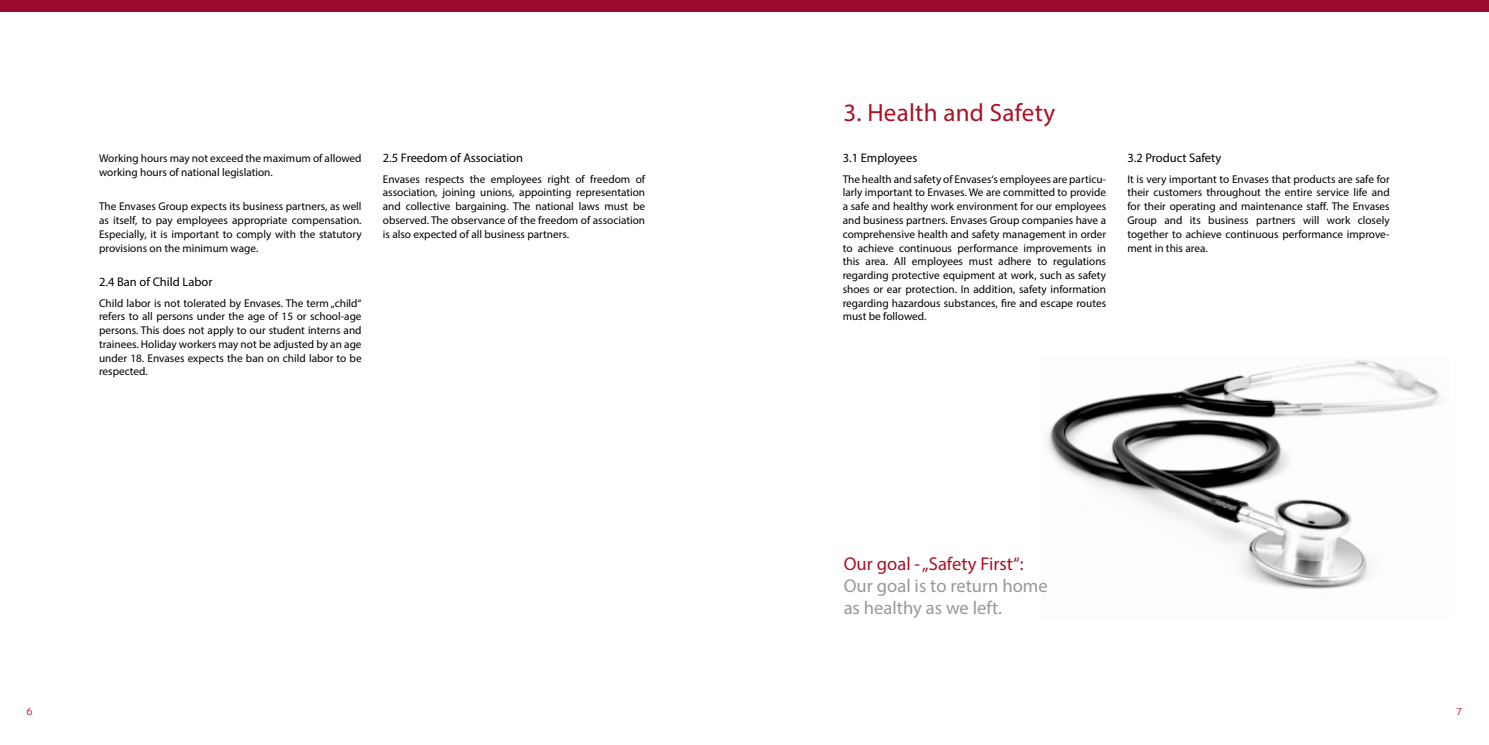
<style>
.page{position:relative;width:1489px;height:745px;background:#fff}
.page>*{position:absolute;margin:0;border:0;box-sizing:border-box;transform-origin:0 0}
.t1{font:25px "Myriad Pro";letter-spacing:.01em;color:#aa1124}
.t2{font:18.62px/22.2px "Myriad Pro";color:#999898}
.t3{font:18.62px "Myriad Pro";color:#aa1124}
.t4{font:12.5px "Myriad Pro";color:#000}
.t5{font:11.25px/13.8px "Myriad Pro";color:#000;text-align:justify}
.t6{font:300 10px "Signa Column";color:#aa1124}
</style>
<div class="page">
<div style="left:0;top:0;width:1488px;height:11px;background:#990a2c"></div>
<img style="left:1046px;top:360px;width:393px;height:229px">
<p class="t5" style="left:99px;top:151px;width:264px">Working hours may not exceed the maximum of allowed working hours of national legislation.</p>
<p class="t5" style="left:99px;top:199px;width:264px">The Envases Group expects its business partners, as well as itself, to pay employees appropriate compensation.<br>Especially, it is important to comply with the statutory provisions on the minimum wage.</p>
<p class="t4" style="left:99px;top:274px;width:115px">2.4 Ban of Child Labor</p>
<p class="t5" style="left:99px;top:295px;width:264px">Child labor is not tolerated by Envases. The term „child“ refers to all persons under the age of 15 or school-age persons. This does not apply to our student interns and trainees. Holiday workers may not be adjusted by an age under 18. Envases expects the ban on child labor to be respected.</p>
<p class="t4" style="left:383px;top:150px;width:142px">2.5 Freedom of Association</p>
<p class="t5" style="left:383px;top:172px;width:264px">Envases respects the employees right of freedom of association, joining unions, appointing representation and collective bargaining. The national laws must be observed. The observance of the freedom of association is also expected of all business partners.</p>
<h1 class="t1" style="left:843px;top:97px;width:213px">3. Health and Safety</h1>
<p class="t4" style="left:842px;top:150px;width:76px">3.1 Employees</p>
<p class="t5" style="left:842px;top:172px;width:265px">The health and safety of Envases‘s employees are particu&shy;larly important to Envases. We are committed to provide a safe and healthy work environment for our employees and business partners. Envases Group companies have a comprehensive health and safety management in order to achieve continuous performance improvements in this area. All employees must adhere to regulations regarding protective equipment at work, such as safety shoes or ear protection. In addition, safety information regarding hazardous substances, fire and escape routes must be followed.</p>
<p class="t4" style="left:1127px;top:150px;width:95px">3.2 Product Safety</p>
<p class="t5" style="left:1127px;top:172px;width:264px">It is very important to Envases that products are safe for their customers throughout the entire service life and for their operating and maintenance staff. The Envases Group and its business partners will work closely together to achieve continuous performance improve&shy;ment in this area.</p>
<h2 class="t3" style="left:843px;top:551px;width:181px">Our goal - „Safety First“:</h2>
<h2 class="t2" style="left:843px;top:574px;width:205px">Our goal is to return home as healthy as we left.</h2>
<p class="t6" style="left:27px;top:705px;width:8px">6</p>
<p class="t6" style="left:1456px;top:705px;width:8px">7</p>
</div>
